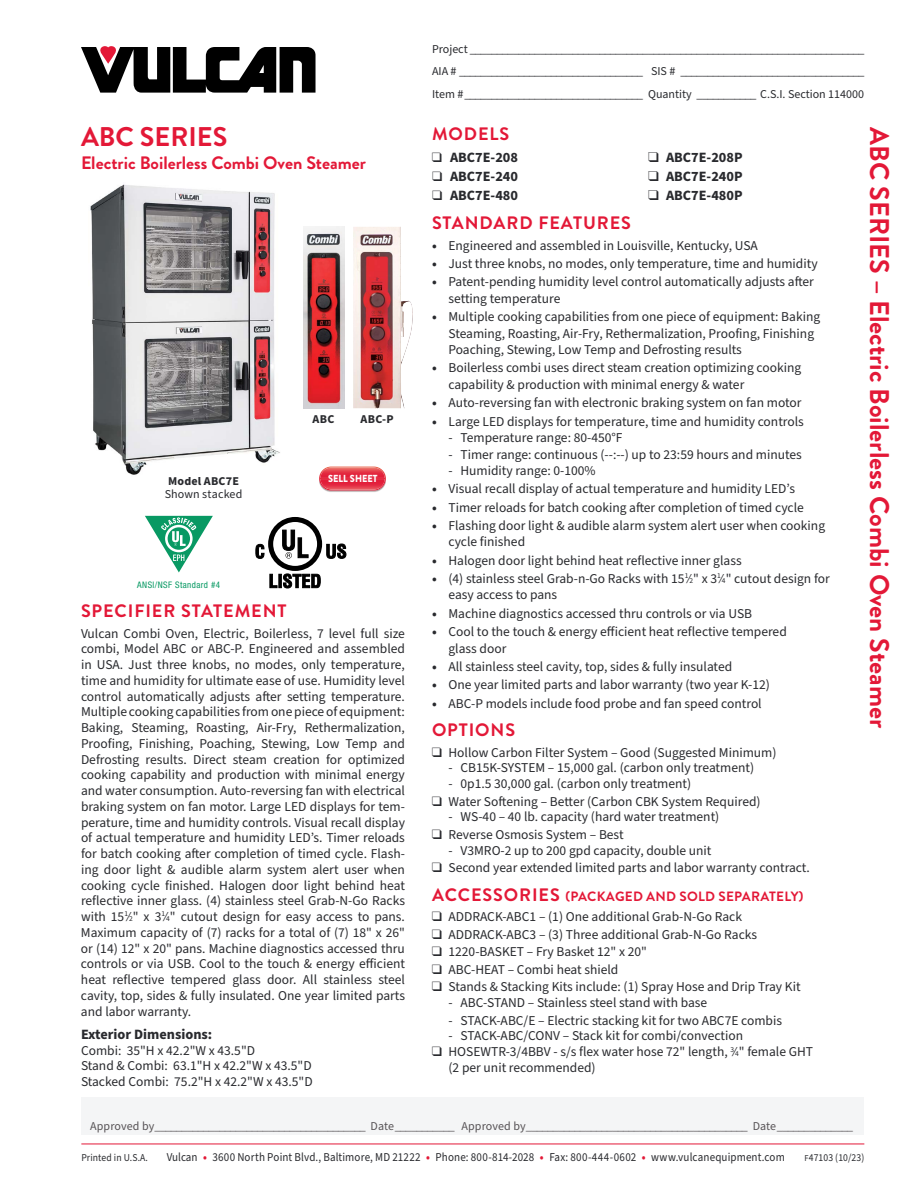
<style>
.page{position:relative;width:918px;height:1188px;background:#fff}
.page>*{position:absolute;margin:0;border:0;box-sizing:border-box;transform-origin:0 0}
.t1{font:700 27px "Brandon Grotesque";color:#e31837}
.t2{font:700 18px "Brandon Grotesque";letter-spacing:.05em;color:#e31837}
.t3{font:700 18px "Brandon Grotesque";color:#e31837}
.t4{font:700 14.25px "Source Sans Pro";color:#292a2e}
.t5{font:13.5px/15.8px "Source Sans Pro";color:#292a2e}
.t6{font:700 13.5px "Brandon Grotesque";letter-spacing:.02em;color:#e31837}
.t7{font:12px/22.5px "Source Sans Pro";letter-spacing:.01em;color:#292a2e;text-align:justify}
.t8{font:12px "Source Sans Pro";letter-spacing:.005em;color:#575356}
.t9{font:12px "Source Sans Pro";letter-spacing:.01em;color:#292a2e;scale:.92 1}
.t10{font:700 12px "Source Sans Pro";letter-spacing:.02em;color:#292a2e}
.t11{font:10.5px "Source Sans Pro";letter-spacing:.01em;color:#292a2e;scale:.92 1}
.t12{font:900 10.2px "Brandon Grotesque";color:#fff;scale:.9 1}
.t13{font:condensed 9px "Helvetica Neue LT Std";letter-spacing:.045em;color:#089963}
.s1{font-size:7.35px}
.s2{font-weight:700}
.s3{font-size:18px}
.s4{font-weight:700;color:#e31837}
.s5{font-size:9px}
</style>
<div class="page">
<svg style="left:81px;top:46px;width:235px;height:47px"></svg>
<div style="left:81px;top:1097px;width:783px;height:38px;background:#f4f5f6"></div>
<hr style="left:81px;top:1144px;width:783px;height:1px;background:#e31837">
<svg style="left:255px;top:517px;width:92px;height:72px"></svg>
<svg style="left:145px;top:516px;width:68px;height:56px"></svg>
<svg style="left:319px;top:472px;width:67px;height:20px"></svg>
<img style="left:321px;top:467px;width:64px;height:23px">
<img style="left:353px;top:227px;width:60px;height:181px">
<img style="left:303px;top:227px;width:41px;height:181px">
<img style="left:90px;top:184px;width:190px;height:291px">
<h1 class="t1" style="left:81px;top:118px;width:148px">ABC SERIES</h1>
<h2 class="t3" style="left:81px;top:150px;width:286px">Electric Boilerless Combi Oven Steamer</h2>
<p class="t10" style="left:168px;top:473px;width:72px">Model ABC7E</p>
<p class="t7" style="left:165px;top:483px;width:79px">Shown stacked</p>
<p class="t10" style="left:313px;top:411px;width:23px">ABC</p>
<p class="t10" style="left:361px;top:411px;width:35px">ABC-P</p>
<p class="t12" style="left:328px;top:472px;width:56px">SELL SHEET</p>
<p class="t13" style="left:137px;top:579px;width:84px">ANSI/NSF Standard #4</p>
<h2 class="t2" style="left:81px;top:599px;width:207px">SPECIFIER STATEMENT</h2>
<p class="t5" style="left:81px;top:626px;width:326px;text-align:justify">Vulcan Combi Oven, Electric, Boilerless, 7 level full size combi, Model ABC or ABC-P. Engineered and assembled in USA. Just three knobs, no modes, only temperature, time and humidity for ultimate ease of use. Humidity level control automatically adjusts after setting temperature.<br>Multiple cooking capabilities from one piece of equipment:<br>Baking, Steaming, Roasting, Air-Fry, Rethermalization, Proofing, Finishing, Poaching, Stewing, Low Temp and Defrosting results. Direct steam creation for optimized cooking capability and production with minimal energy and water consumption. Auto-reversing fan with electrical braking system on fan motor. Large LED displays for tem&shy;perature, time and humidity controls. Visual recall display of actual temperature and humidity LED’s. Timer reloads for batch cooking after completion of timed cycle. Flash&shy;ing door light &amp; audible alarm system alert user when cooking cycle finished. Halogen door light behind heat reflective inner glass. (4) stainless steel Grab-N-Go Racks with 15<sup>1</sup>⁄<span class="s1">2</span>" x 3<sup>1</sup>⁄<span class="s1">4</span>" cutout design for easy access to pans.<br>Maximum capacity of (7) racks for a total of (7) 18" x 26" or (14) 12" x 20" pans. Machine diagnostics accessed thru controls or via USB. Cool to the touch &amp; energy efficient heat reflective tempered glass door. All stainless steel cavity, top, sides &amp; fully insulated. One year limited parts and labor warranty.</p>
<p class="t4" style="left:81px;top:1024px;width:133px">Exterior Dimensions:</p>
<p class="t5" style="left:81px;top:1043px;width:233px">Combi: 35"H x 42.2"W x 43.5"D<br>Stand &amp; Combi: 63.1"H x 42.2"W x 43.5"D<br>Stacked Combi: 75.2"H x 42.2"W x 43.5"D</p>
<p class="t7" style="left:432px;top:38px;width:434px">Project _________________________________________________________________________ AIA # __________________________________ SIS # __________________________________ Item #_________________________________ Quantity ___________ C.S.I. Section 114000</p>
<h2 class="t2" style="left:432px;top:121px;width:79px">MODELS</h2>
<p class="t4" style="left:432px;top:147px;width:88px">❑ ABC7E-208</p>
<p class="t4" style="left:648px;top:147px;width:96px">❑ ABC7E-208P</p>
<p class="t4" style="left:432px;top:166px;width:88px">❑ ABC7E-240</p>
<p class="t4" style="left:648px;top:166px;width:96px">❑ ABC7E-240P</p>
<p class="t4" style="left:432px;top:185px;width:88px">❑ ABC7E-480</p>
<p class="t4" style="left:648px;top:185px;width:96px">❑ ABC7E-480P</p>
<h2 class="t2" style="left:432px;top:210px;width:200px">STANDARD FEATURES</h2>
<p class="t5" style="left:432px;top:238px;width:327px"><span class="s2">•</span> Engineered and assembled in Louisville, Kentucky, USA</p>
<p class="t5" style="left:432px;top:256px;width:387px"><span class="s2">•</span> Just three knobs, no modes, only temperature, time and humidity</p>
<p class="t5" style="left:448px;top:274px;width:367px;line-height:16.5px;text-indent:-16px"><span class="s2">•</span> Patent-pending humidity level control automatically adjusts after setting temperature</p>
<p class="t5" style="left:448px;top:309px;width:373px;line-height:16.5px;text-indent:-16px"><span class="s2">•</span> Multiple cooking capabilities from one piece of equipment: Baking<br>Steaming, Roasting, Air-Fry, Rethermalization, Proofing, Finishing<br>Poaching, Stewing, Low Temp and Defrosting results</p>
<p class="t5" style="left:448px;top:360px;width:354px;line-height:16.5px;text-indent:-16px"><span class="s2">•</span> Boilerless combi uses direct steam creation optimizing cooking capability &amp; production with minimal energy &amp; water</p>
<p class="t5" style="left:432px;top:395px;width:371px"><span class="s2">•</span> Auto-reversing fan with electronic braking system on fan motor</p>
<p class="t5" style="left:432px;top:414px;width:373px"><span class="s2">•</span> Large LED displays for temperature, time and humidity controls</p>
<p class="t5" style="left:448px;top:430px;width:176px">- Temperature range: 80-450°F</p>
<p class="t5" style="left:448px;top:447px;width:355px">- Timer range: continuous (--:--) up to 23:59 hours and minutes</p>
<p class="t5" style="left:448px;top:463px;width:149px">- Humidity range: 0-100%</p>
<p class="t5" style="left:432px;top:481px;width:365px"><span class="s2">•</span> Visual recall display of actual temperature and humidity LED’s</p>
<p class="t5" style="left:432px;top:500px;width:373px"><span class="s2">•</span> Timer reloads for batch cooking after completion of timed cycle</p>
<p class="t5" style="left:448px;top:518px;width:378px;line-height:16.5px;text-indent:-16px"><span class="s2">•</span> Flashing door light &amp; audible alarm system alert user when cooking cycle finished</p>
<p class="t5" style="left:432px;top:553px;width:311px"><span class="s2">•</span> Halogen door light behind heat reflective inner glass</p>
<p class="t5" style="left:449px;top:571px;width:383px;line-height:16.5px;text-indent:-17px"><span class="s2">•</span> (4) stainless steel Grab-n-Go Racks with 15<sup>1</sup>⁄<span class="s1">2</span>" x 3<sup>1</sup>⁄<span class="s1">4</span>" cutout design for easy access to pans</p>
<p class="t5" style="left:432px;top:606px;width:322px"><span class="s2">•</span> Machine diagnostics accessed thru controls or via USB</p>
<p class="t5" style="left:449px;top:624px;width:340px;line-height:16.5px;text-indent:-16px"><span class="s2">•</span> Cool to the touch &amp; energy efficient heat reflective tempered glass door</p>
<p class="t5" style="left:432px;top:659px;width:302px"><span class="s2">•</span> All stainless steel cavity, top, sides &amp; fully insulated</p>
<p class="t5" style="left:432px;top:677px;width:339px"><span class="s2">•</span> One year limited parts and labor warranty (two year K-12)</p>
<p class="t5" style="left:432px;top:696px;width:331px"><span class="s2">•</span> ABC-P models include food probe and fan speed control</p>
<h2 class="t2" style="left:432px;top:718px;width:85px">OPTIONS</h2>
<p class="t5" style="left:432px;top:745px;width:346px">❑ Hollow Carbon Filter System – Good (Suggested Minimum)</p>
<p class="t5" style="left:448px;top:760px;width:307px">- CB15K-SYSTEM – 15,000 gal. (carbon only treatment)</p>
<p class="t5" style="left:448px;top:776px;width:244px">- 0p1.5 30,000 gal. (carbon only treatment)</p>
<p class="t5" style="left:432px;top:794px;width:330px">❑ Water Softening – Better (Carbon CBK System Required)</p>
<p class="t5" style="left:448px;top:809px;width:272px">- WS-40 – 40 lb. capacity (hard water treatment)</p>
<p class="t5" style="left:432px;top:827px;width:193px">❑ Reverse Osmosis System – Best</p>
<p class="t5" style="left:448px;top:843px;width:265px">- V3MRO-2 up to 200 gpd capacity, double unit</p>
<p class="t5" style="left:432px;top:860px;width:379px">❑ Second year extended limited parts and labor warranty contract.</p>
<p class="t6" style="left:432px;top:887px;width:373px"><span class="s3">ACCESSORIES</span> (PACKAGED AND SOLD SEPARATELY)</p>
<p class="t5" style="left:432px;top:909px;width:312px">❑ ADDRACK-ABC1 – (1) One additional Grab-N-Go Rack</p>
<p class="t5" style="left:432px;top:927px;width:327px">❑ ADDRACK-ABC3 – (3) Three additional Grab-N-Go Racks</p>
<p class="t5" style="left:432px;top:944px;width:217px">❑ 1220-BASKET – Fry Basket 12" x 20"</p>
<p class="t5" style="left:432px;top:962px;width:188px">❑ ABC-HEAT – Combi heat shield</p>
<p class="t5" style="left:432px;top:980px;width:370px">❑ Stands &amp; Stacking Kits include: (1) Spray Hose and Drip Tray Kit</p>
<p class="t5" style="left:448px;top:995px;width:260px">- ABC-STAND – Stainless steel stand with base</p>
<p class="t5" style="left:448px;top:1013px;width:335px">- STACK-ABC/E – Electric stacking kit for two ABC7E combis</p>
<p class="t5" style="left:448px;top:1029px;width:296px">- STACK-ABC/CONV – Stack kit for combi/convection</p>
<p class="t5" style="left:449px;top:1044px;width:366px;text-indent:-17px">❑ HOSEWTR-3/4BBV - s/s flex water hose 72" length, <sup>3</sup>⁄<span class="s1">4</span>" female GHT (2 per unit recommended)</p>
<h1 class="t1" style="left:898px;top:127px;width:602px;rotate:90deg">ABC SERIES – Electric Boilerless Combi Oven Steamer</h1>
<p class="t8" style="left:90px;top:1118px;width:764px">Approved by_______________________________________ Date___________ Approved by_________________________________________ Date______________</p>
<p class="t11" style="left:81px;top:1150px;width:74px">Printed in U.S.A.</p>
<p class="t9" style="left:167px;top:1149px;width:673px">Vulcan <span class="s4">•</span> 3600 North Point Blvd., Baltimore, MD 21222 <span class="s4">•</span> Phone: 800-814-2028 <span class="s4">•</span> Fax: 800-444-0602 <span class="s4">•</span> www.vulcanequipment.com</p>
<p class="t11" style="left:805px;top:1150px;width:66px"><span class="s5">F</span>47103 (10/23)</p>
</div>
